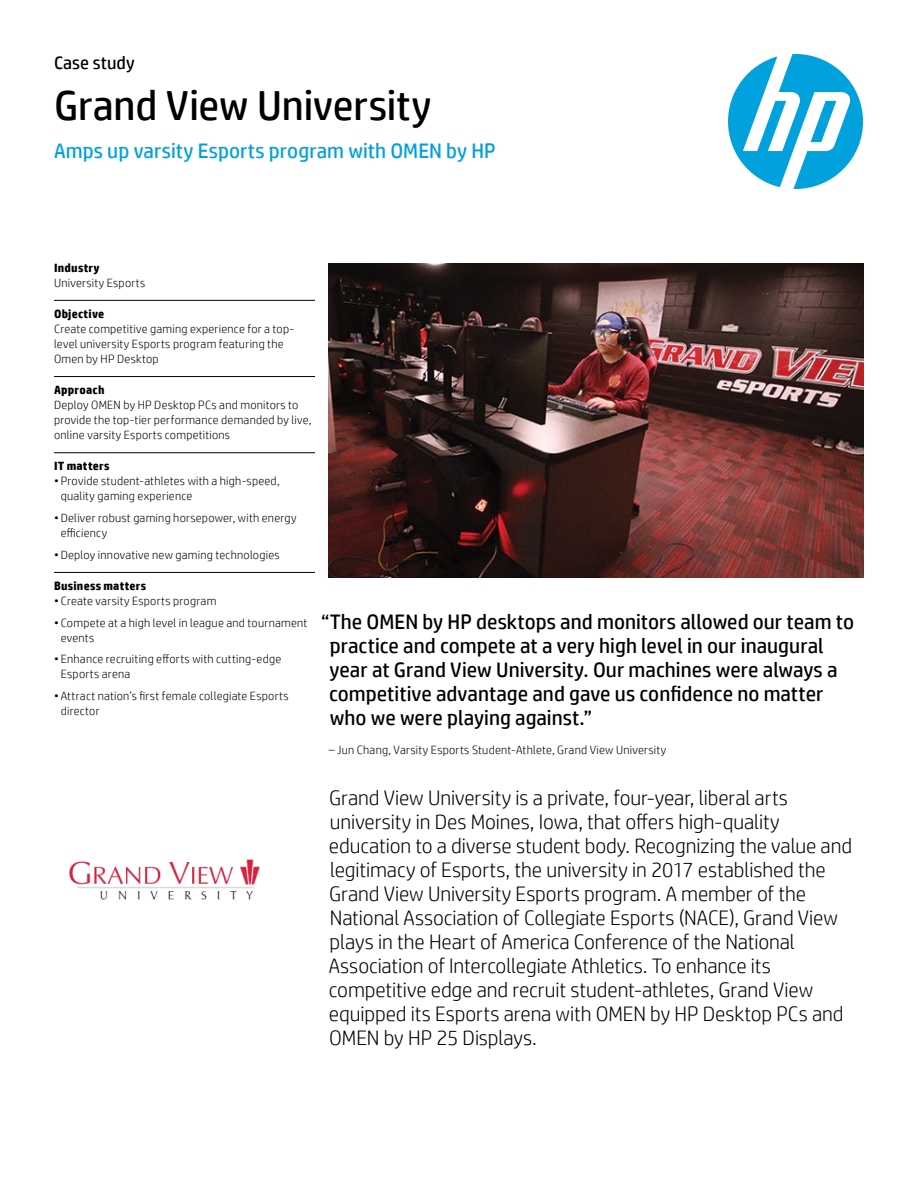
<style>
.page{position:relative;width:918px;height:1188px;background:#fff}
.page>*{position:absolute;margin:0;border:0;box-sizing:border-box;transform-origin:0 0}
.Headline_28_30{font:42px "HP Simplified";color:#000}
.Intro_14_16{font:300 21px/24px "HP Simplified";letter-spacing:-.005em;color:#000}
.Cover_quote_14_16{font:21px/24px "HP Simplified";color:#000}
.Subhead_14_16_bold_b{font:21px "HP Simplified";color:#00a1dd}
.Docment_type_12_14{font:18px "HP Simplified";letter-spacing:.005em;color:#000}
.Sidebar_body_w__rule{font:300 12px/15px "HP Simplified";letter-spacing:.02em;color:#000}
.Cover_quote_attribut{font:300 12px "HP Simplified";letter-spacing:.02em;color:#000}
.Sidebar_header{font:700 12px "HP Simplified";letter-spacing:.02em;color:#000}
</style>
<div class="page">
<svg style="left:728px;top:54px;width:135px;height:135px"></svg>
<img style="left:329px;top:264px;width:535px;height:313px">
<img style="left:69px;top:859px;width:191px;height:41px">
<hr style="left:54px;top:300px;width:261px;height:1px;background:#000">
<hr style="left:54px;top:376px;width:261px;height:1px;background:#000">
<hr style="left:54px;top:452px;width:261px;height:1px;background:#000">
<hr style="left:54px;top:572px;width:261px;height:1px;background:#000">
<p class="Docment_type_12_14" style="left:54px;top:52px;width:82px">Case study</p>
<p class="Headline_28_30" style="left:54px;top:82px;width:379px">Grand View University</p>
<p class="Subhead_14_16_bold_b" style="left:54px;top:139px;width:443px">Amps up varsity Esports program with OMEN by HP</p>
<p class="Sidebar_header" style="left:54px;top:260px;width:47px">Industry</p>
<p class="Sidebar_body_w__rule" style="left:54px;top:275px;width:93px">University Esports</p>
<p class="Sidebar_header" style="left:54px;top:307px;width:52px">Objective</p>
<p class="Sidebar_body_w__rule" style="left:54px;top:321px;width:242px">Create competitive gaming experience for a top&shy;level university Esports program featuring the<br>Omen by HP Desktop</p>
<p class="Sidebar_header" style="left:54px;top:383px;width:52px">Approach</p>
<p class="Sidebar_body_w__rule" style="left:54px;top:397px;width:259px">Deploy OMEN by HP Desktop PCs and monitors to provide the top-tier performance demanded by live, online varsity Esports competitions</p>
<p class="Sidebar_header" style="left:54px;top:459px;width:57px">IT matters</p>
<p class="Sidebar_body_w__rule" style="left:61px;top:473px;width:220px;text-indent:-7px">• Provide student-athletes with a high-speed, quality gaming experience</p>
<p class="Sidebar_body_w__rule" style="left:61px;top:510px;width:237px;text-indent:-7px">• Deliver robust gaming horsepower, with energy efficiency</p>
<p class="Sidebar_body_w__rule" style="left:54px;top:547px;width:227px">• Deploy innovative new gaming technologies</p>
<p class="Sidebar_header" style="left:54px;top:579px;width:94px">Business matters</p>
<p class="Sidebar_body_w__rule" style="left:54px;top:593px;width:164px">• Create varsity Esports program</p>
<p class="Sidebar_body_w__rule" style="left:61px;top:615px;width:248px;text-indent:-7px">• Compete at a high level in league and tournament events</p>
<p class="Sidebar_body_w__rule" style="left:61px;top:652px;width:222px;text-indent:-7px">• Enhance recruiting efforts with cutting-edge<br>Esports arena</p>
<p class="Sidebar_body_w__rule" style="left:61px;top:688px;width:229px;text-indent:-7px">• Attract nation’s first female collegiate Esports director</p>
<p class="Cover_quote_14_16" style="left:329px;top:610px;width:526px;text-indent:-8px">“The OMEN by HP desktops and monitors allowed our team to practice and compete at a very high level in our inaugural year at Grand View University. Our machines were always a competitive advantage and gave us confidence no matter who we were playing against.”</p>
<p class="Cover_quote_attribut" style="left:329px;top:743px;width:339px">– Jun Chang, Varsity Esports Student-Athlete, Grand View University</p>
<p class="Intro_14_16" style="left:329px;top:785px;width:525px">Grand View University is a private, four-year, liberal arts university in Des Moines, Iowa, that offers high-quality education to a diverse student body. Recognizing the value and legitimacy of Esports, the university in 2017 established the Grand View University Esports program. A member of the National Association of Collegiate Esports (NACE), Grand View plays in the Heart of America Conference of the National Association of Intercollegiate Athletics. To enhance its competitive edge and recruit student-athletes, Grand View equipped its Esports arena with OMEN by HP Desktop PCs and</p>
<p class="Intro_14_16" style="left:329px;top:1025px;width:209px">OMEN by HP 25 Displays.</p>
</div>
